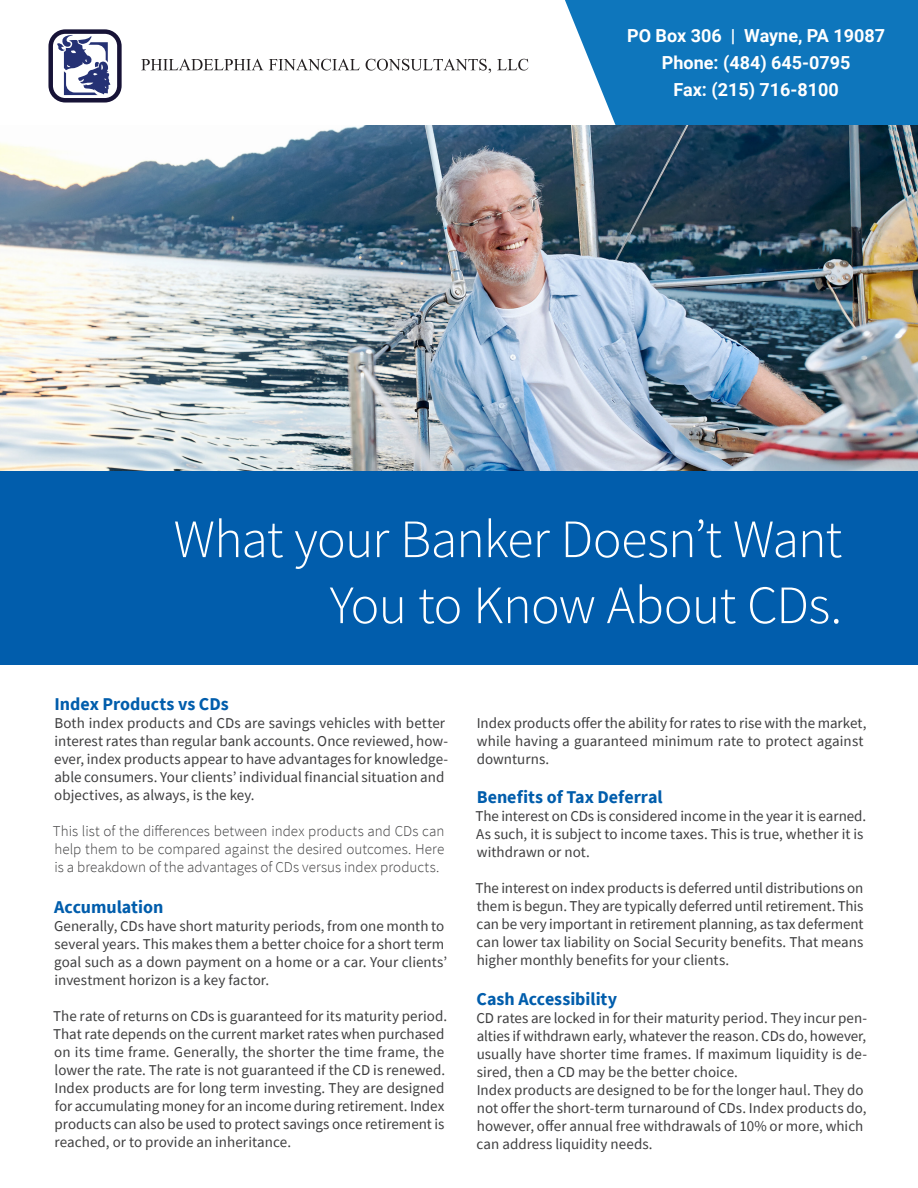
<style>
.page{position:relative;width:918px;height:1188px;background:#fff}
.page>*{position:absolute;margin:0;border:0;box-sizing:border-box;transform-origin:0 0}
.t1{font:300 54px "Source Sans Pro";letter-spacing:-.015em;color:#fff}
.t2{font:700 18px "Source Sans Pro";color:#015dac}
.t3{font:700 18px/27px "Roboto";color:#fff;text-align:center}
.t4{font:15px/18px "Source Sans Pro";color:#3e3e3f}
.t5{font:300 15px/18px "Source Sans Pro";color:#3e3e3f;text-align:justify}
</style>
<div class="page">
<svg style="left:565px;top:0;width:353px;height:125px;background:#1f7fc0"></svg>
<svg style="left:48px;top:29px;width:74px;height:74px"></svg>
<svg style="left:141px;top:59px;width:122px;height:11px"></svg>
<svg style="left:269px;top:59px;width:91px;height:12px"></svg>
<svg style="left:366px;top:59px;width:125px;height:14px"></svg>
<svg style="left:497px;top:59px;width:31px;height:12px"></svg>
<img style="left:0;top:125px;width:918px;height:346px">
<div style="left:0;top:471px;width:918px;height:193px;background:#015dac"></div>
<p class="t3" style="left:627px;top:21px;width:260px">PO Box 306 | Wayne, PA 19087<br>Phone: (484) 645-0795<br>Fax: (215) 716-8100</p>
<p class="t1" style="left:174px;top:506px;width:670px">What your Banker Doesn’t Want</p>
<p class="t1" style="left:330px;top:572px;width:514px">You to Know About CDs.</p>
<p class="t2" style="left:55px;top:692px;width:176px">Index Products vs CDs</p>
<p class="t4" style="left:54px;top:714px;width:395px">Both index products and CDs are savings vehicles with better interest rates than regular bank accounts. Once reviewed, how&shy;ever, index products appear to have advantages for knowledge&shy;able consumers. Your clients’ individual financial situation and objectives, as always, is the key.</p>
<p class="t5" style="left:53px;top:822px;width:393px">This list of the differences between index products and CDs can help them to be compared against the desired outcomes. Here is a breakdown of the advantages of CDs versus index products.</p>
<p class="t2" style="left:54px;top:895px;width:111px">Accumulation</p>
<p class="t4" style="left:54px;top:917px;width:395px">Generally, CDs have short maturity periods, from one month to several years. This makes them a better choice for a short term goal such as a down payment on a home or a car. Your clients’ investment horizon is a key factor.</p>
<p class="t4" style="left:53px;top:1007px;width:395px">The rate of returns on CDs is guaranteed for its maturity period.<br>That rate depends on the current market rates when purchased on its time frame. Generally, the shorter the time frame, the lower the rate. The rate is not guaranteed if the CD is renewed.</p>
<p class="t4" style="left:54px;top:1079px;width:392px;text-align:justify">Index products are for long term investing. They are designed for accumulating money for an income during retirement. Index products can also be used to protect savings once retirement is reached, or to provide an inheritance.</p>
<p class="t4" style="left:477px;top:713px;width:391px">Index products offer the ability for rates to rise with the market, while having a guaranteed minimum rate to protect against downturns.</p>
<p class="t2" style="left:477px;top:785px;width:188px">Benefits of Tax Deferral</p>
<p class="t4" style="left:475px;top:807px;width:392px">The interest on CDs is considered income in the year it is earned.<br>As such, it is subject to income taxes. This is true, whether it is withdrawn or not.</p>
<p class="t4" style="left:475px;top:879px;width:390px;text-align:justify">The interest on index products is deferred until distributions on them is begun. They are typically deferred until retirement. This can be very important in retirement planning, as tax deferment can lower tax liability on Social Security benefits. That means higher monthly benefits for your clients.</p>
<p class="t2" style="left:476px;top:987px;width:142px">Cash Accessibility</p>
<p class="t4" style="left:476px;top:1009px;width:392px;text-align:justify">CD rates are locked in for their maturity period. They incur pen&shy;alties if withdrawn early, whatever the reason. CDs do, however, usually have shorter time frames. If maximum liquidity is de&shy;sired, then a CD may be the better choice.</p>
<p class="t4" style="left:477px;top:1081px;width:391px">Index products are designed to be for the longer haul. They do not offer the short-term turnaround of CDs. Index products do, however, offer annual free withdrawals of 10% or more, which can address liquidity needs.</p>
</div>
